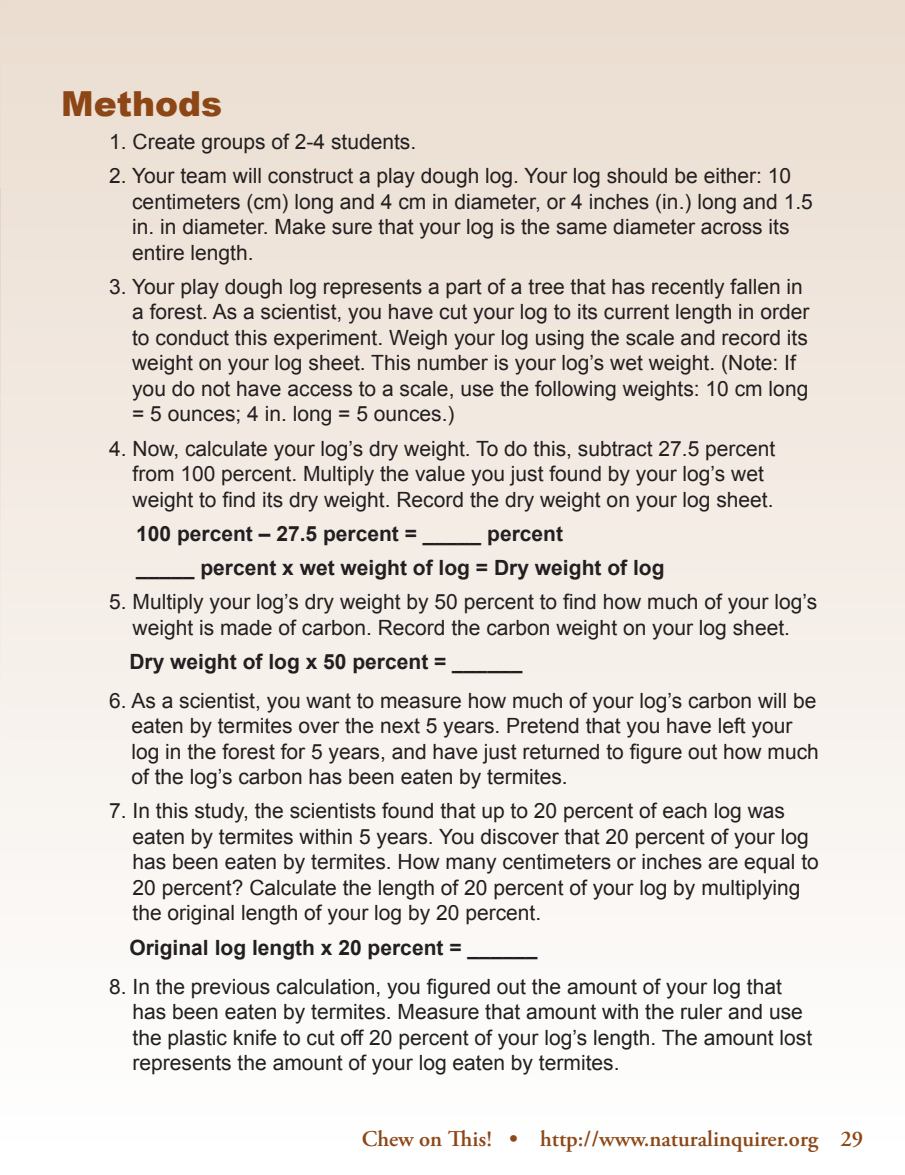
<style>
.page{position:relative;width:905px;height:1175px;background:#fff}
.page>*{position:absolute;margin:0;border:0;box-sizing:border-box;transform-origin:0 0}
.t1{font:900 34.5px "Arial";color:#8d4716}
.t2{font:600 22.5px "Adobe Garamond Pro";color:#8d4716}
.t3{font:21px/25.5px "Arial";color:#231f20}
.t4{font:700 21px/34.2px "Arial";color:#231f20}
</style>
<div class="page">
<div style="left:0;top:0;width:904px;height:1141px;background:linear-gradient(to bottom,#ebddd0,#fefefe)"></div>
<h1 class="t1" style="left:61px;top:78px;width:163px">Methods</h1>
<p class="t3" style="left:109px;top:129px;width:308px">1. Create groups of 2-4 students.</p>
<p class="t3" style="left:132px;top:163px;width:682px;text-indent:-23px">2. Your team will construct a play dough log. Your log should be either: 10 centimeters (cm) long and 4 cm in diameter, or 4 inches (in.) long and 1.5 in. in diameter. Make sure that your log is the same diameter across its entire length.</p>
<p class="t3" style="left:132px;top:274px;width:678px;text-indent:-23px">3. Your play dough log represents a part of a tree that has recently fallen in a forest. As a scientist, you have cut your log to its current length in order to conduct this experiment. Weigh your log using the scale and record its weight on your log sheet. This number is your log’s wet weight. (Note: If you do not have access to a scale, use the following weights: 10 cm long = 5 ounces; 4 in. long = 5 ounces.)</p>
<p class="t3" style="left:132px;top:435px;width:644px;text-indent:-23px">4. Now, calculate your log’s dry weight. To do this, subtract 27.5 percent from 100 percent. Multiply the value you just found by your log’s wet weight to find its dry weight. Record the dry weight on your log sheet.</p>
<p class="t4" style="left:136px;top:517px;width:530px">100 percent – 27.5 percent = _____ percent<br>_____ percent x wet weight of log = Dry weight of log</p>
<p class="t3" style="left:109px;top:589px;width:709px;text-align:center">5. Multiply your log’s dry weight by 50 percent to find how much of your log’s weight is made of carbon. Record the carbon weight on your log sheet.</p>
<p class="t4" style="left:129px;top:645px;width:394px">Dry weight of log x 50 percent = ______</p>
<p class="t3" style="left:131px;top:688px;width:689px;text-indent:-22px">6. As a scientist, you want to measure how much of your log’s carbon will be eaten by termites over the next 5 years. Pretend that you have left your log in the forest for 5 years, and have just returned to figure out how much of the log’s carbon has been eaten by termites.</p>
<p class="t3" style="left:132px;top:798px;width:688px;text-indent:-23px">7. In this study, the scientists found that up to 20 percent of each log was eaten by termites within 5 years. You discover that 20 percent of your log has been eaten by termites. How many centimeters or inches are equal to 20 percent? Calculate the length of 20 percent of your log by multiplying the original length of your log by 20 percent.</p>
<p class="t4" style="left:129px;top:930px;width:409px">Original log length x 20 percent = ______</p>
<p class="t3" style="left:132px;top:973px;width:681px;text-indent:-23px">8. In the previous calculation, you figured out the amount of your log that has been eaten by termites. Measure that amount with the ruler and use the plastic knife to cut off 20 percent of your log’s length. The amount lost represents the amount of your log eaten by termites.</p>
<p class="t2" style="left:362px;top:1125px;width:503px">Chew on This! • http://www.naturalinquirer.org 29</p>
</div>
